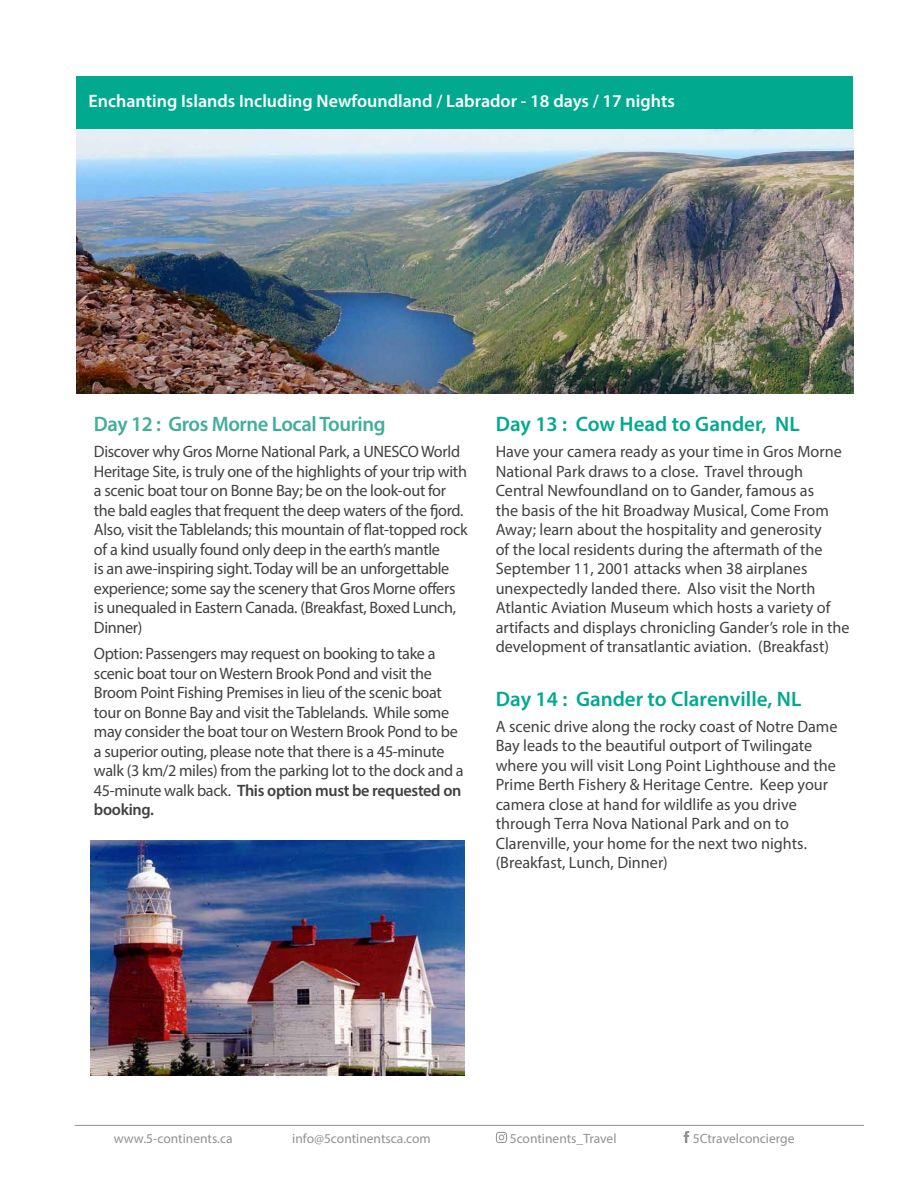
<style>
.page{position:relative;width:918px;height:1188px;background:#fff}
.page>*{position:absolute;margin:0;border:0;box-sizing:border-box;transform-origin:0 0}
.t1{font:600 21px "Myriad Pro";color:#01a98e}
.t2{font:600 21px "Myriad Pro";letter-spacing:-.02em;color:#40af97}
.t3{font:600 18px "Myriad Pro";color:#fff}
.t4{font:16.5px/19.5px "Myriad Pro";letter-spacing:-.01em;color:#414042}
.t5{font:13.5px "Myriad Pro";color:#929293}
.s1{font-weight:600}
</style>
<div class="page">
<svg style="left:496px;top:1132px;width:11px;height:11px"></svg>
<svg style="left:684px;top:1131px;width:5px;height:12px"></svg>
<hr style="left:75px;top:1125px;width:789px;height:1px;background:#929293">
<img style="left:76px;top:128px;width:777px;height:265px">
<div style="left:76px;top:76px;width:778px;height:52px;background:#01a98e"></div>
<img style="left:90px;top:840px;width:375px;height:236px">
<p class="t3" style="left:89px;top:90px;width:588px">Enchanting Islands Including Newfoundland / Labrador - 18 days / 17 nights</p>
<p class="t2" style="left:94px;top:411px;width:293px">Day 12 : Gros Morne Local Touring</p>
<p class="t4" style="left:94px;top:442px;width:375px">Discover why Gros Morne National Park, a UNESCO World Heritage Site, is truly one of the highlights of your trip with a scenic boat tour on Bonne Bay; be on the look-out for the bald eagles that frequent the deep waters of the fjord.<br>Also, visit the Tablelands; this mountain of flat-topped rock of a kind usually found only deep in the earth’s mantle<br>is an awe-inspiring sight. Today will be an unforgettable experience; some say the scenery that Gros Morne offers is unequaled in Eastern Canada. (Breakfast, Boxed Lunch, Dinner)</p>
<p class="t4" style="left:94px;top:644px;width:371px">Option: Passengers may request on booking to take a scenic boat tour on Western Brook Pond and visit the Broom Point Fishing Premises in lieu of the scenic boat tour on Bonne Bay and visit the Tablelands. While some may consider the boat tour on Western Brook Pond to be a superior outing, please note that there is a 45-minute walk (3 km/2 miles) from the parking lot to the dock and a 45-minute walk back. <span class="s1">This option must be requested on booking.</span></p>
<p class="t1" style="left:496px;top:411px;width:305px">Day 13 : Cow Head to Gander, NL</p>
<p class="t4" style="left:496px;top:442px;width:355px">Have your camera ready as your time in Gros Morne National Park draws to a close. Travel through Central Newfoundland on to Gander, famous as<br>the basis of the hit Broadway Musical, Come From Away; learn about the hospitality and generosity<br>of the local residents during the aftermath of the September 11, 2001 attacks when 38 airplanes unexpectedly landed there. Also visit the North Atlantic Aviation Museum which hosts a variety of artifacts and displays chronicling Gander’s role in the development of transatlantic aviation. (Breakfast)</p>
<p class="t1" style="left:496px;top:686px;width:307px">Day 14 : Gander to Clarenville, NL</p>
<p class="t4" style="left:496px;top:716px;width:343px">A scenic drive along the rocky coast of Notre Dame Bay leads to the beautiful outport of Twilingate where you will visit Long Point Lighthouse and the Prime Berth Fishery &amp; Heritage Centre. Keep your camera close at hand for wildlife as you drive through Terra Nova National Park and on to Clarenville, your home for the next two nights. (Breakfast, Lunch, Dinner)</p>
<p class="t5" style="left:114px;top:1130px;width:120px">www.5-continents.ca</p>
<p class="t5" style="left:292px;top:1130px;width:140px">info@5continentsca.com</p>
<p class="t5" style="left:510px;top:1130px;width:108px">5continents_Travel</p>
<p class="t5" style="left:693px;top:1130px;width:103px">5Ctravelconcierge</p>
</div>
